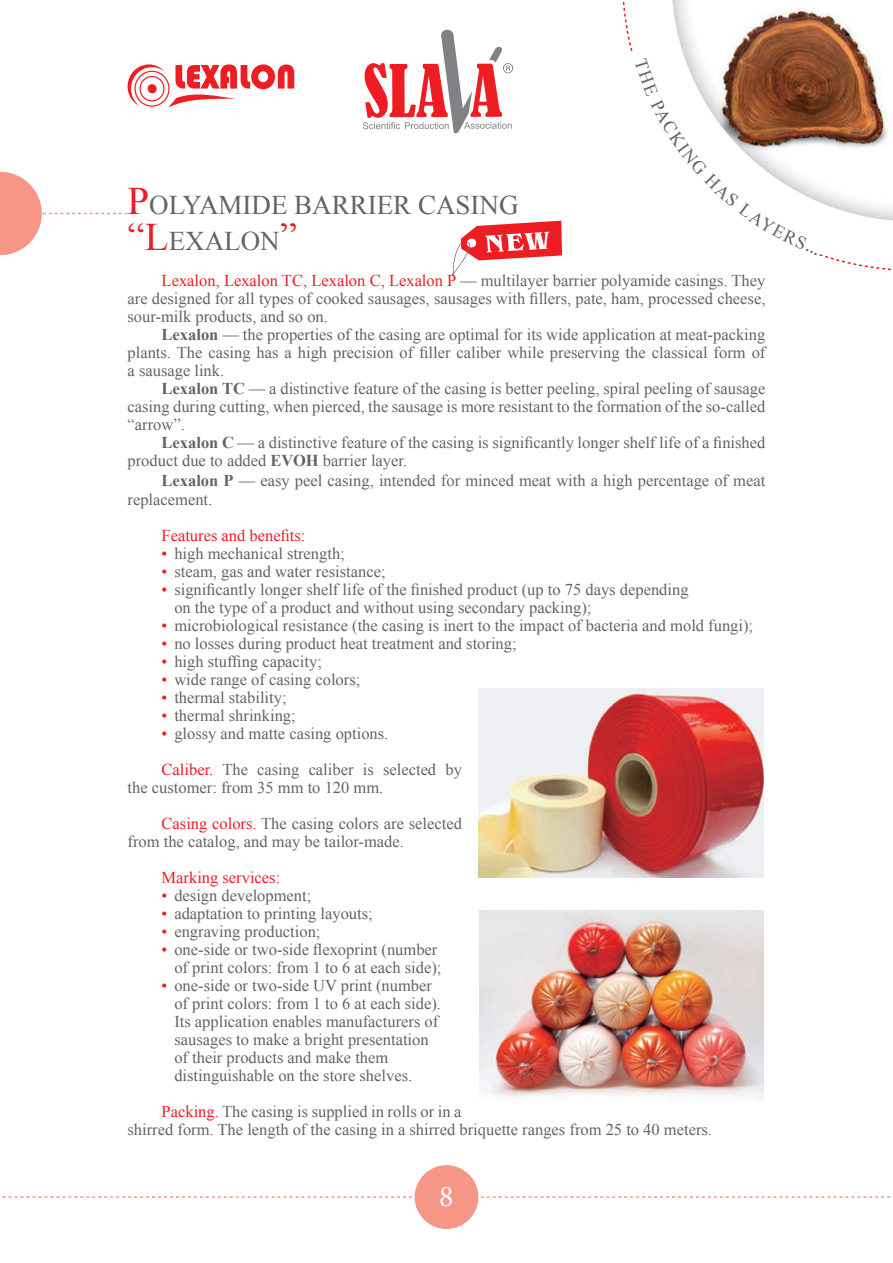
<style>
.page{position:relative;width:893px;height:1263px;background:#fff}
.page>*{position:absolute;margin:0;border:0;box-sizing:border-box;transform-origin:0 0}
.t1{font:30px "Minion Pro";color:#fff}
.t2{font:27px/36px "Times New Roman";color:#636366}
.t3{font:16.5px/18px "Times New Roman";color:#636366}
.t4{font:16.5px/19.8px "Times New Roman";color:#636466}
.t5{font:16.5px "Times New Roman";color:#ee1d23}
.s1{font-size:39px;color:#ee1d23}
.s2{color:#ee1d23}
.s3{font-weight:700}
.s4{font-weight:700;color:#636366}
.s5{color:#636366}
</style>
<div class="page">
<div style="left:415px;top:1165px;width:63px;height:64px;background:#f59687;border-radius:50%"></div>
<svg style="left:2px;top:1196px;width:889px;height:2px"></svg>
<svg style="left:363px;top:29px;width:150px;height:105px"></svg>
<svg style="left:0;top:172px;width:128px;height:83px"></svg>
<img style="left:836px;top:16px;width:57px;height:205px">
<svg style="left:128px;top:64px;width:166px;height:43px"></svg>
<img style="left:479px;top:689px;width:285px;height:189px">
<img style="left:479px;top:910px;width:285px;height:190px">
<svg style="left:451px;top:221px;width:111px;height:55px"></svg>
<svg style="left:622px;top:0;width:214px;height:260px"></svg>
<h2 class="t2" style="left:128px;top:189px;width:392px"><span class="s1">P</span>OLYAMIDE BARRIER CASING <span class="s1">“L</span>EXALON<span class="s1">”</span></h2>
<p class="t3" style="left:128px;top:273px;width:639px;text-align:justify;text-indent:34px"><span class="s2">Lexalon, Lexalon TC, Lexalon С, Lexalon P</span> — multilayer barrier polyamide casings. They are designed for all types of cooked sausages, sausages with fillers, pate, ham, processed cheese, sour-milk products, and so on.</p>
<p class="t3" style="left:128px;top:327px;width:639px;text-align:justify;text-indent:34px"><span class="s3">Lexalon</span> — the properties of the casing are optimal for its wide application at meat-packing plants. The casing has a high precision of filler caliber while preserving the classical form of a sausage link.</p>
<p class="t3" style="left:128px;top:381px;width:639px;text-align:justify;text-indent:34px"><span class="s3">Lexalon TC</span> — a distinctive feature of the casing is better peeling, spiral peeling of sausage casing during cutting, when pierced, the sausage is more resistant to the formation of the so-called “arrow”.</p>
<p class="t3" style="left:128px;top:433px;width:639px;text-indent:34px"><span class="s3">Lexalon С</span> — a distinctive feature of the casing is significantly longer shelf life of a finished product due to added <span class="s3">EVOH</span> barrier layer.</p>
<p class="t4" style="left:128px;top:472px;width:639px;text-indent:34px"><span class="s4">Lexalon P</span> <span class="s5">—</span> easy peel casing, intended for minced meat with a high percentage of meat replacement.</p>
<p class="t5" style="left:162px;top:525px;width:145px">Features and benefits:</p>
<p class="t3" style="left:162px;top:546px;width:185px"><span class="s2">•</span> high mechanical strength;</p>
<p class="t3" style="left:162px;top:564px;width:225px"><span class="s2">•</span> steam, gas and water resistance;</p>
<p class="t3" style="left:174px;top:581px;width:516px;text-indent:-13px"><span class="s2">•</span> significantly longer shelf life of the finished product (up to 75 days depending on the type of a product and without using secondary packing);</p>
<p class="t3" style="left:162px;top:617px;width:593px"><span class="s2">•</span> microbiological resistance (the casing is inert to the impact of bacteria and mold fungi);</p>
<p class="t3" style="left:162px;top:636px;width:357px"><span class="s2">•</span> no losses during product heat treatment and storing;</p>
<p class="t3" style="left:162px;top:653px;width:162px"><span class="s2">•</span> high stuffing capacity;</p>
<p class="t3" style="left:162px;top:672px;width:200px"><span class="s2">•</span> wide range of casing colors;</p>
<p class="t3" style="left:162px;top:690px;width:127px"><span class="s2">•</span> thermal stability;</p>
<p class="t3" style="left:162px;top:708px;width:136px"><span class="s2">•</span> thermal shrinking;</p>
<p class="t3" style="left:162px;top:717px;width:302px;line-height:36px"><span class="s2">•</span> glossy and matte casing options.<br><span class="s2">Caliber.</span> The casing caliber is selected by</p>
<p class="t3" style="left:162px;top:770px;width:302px;line-height:36px;text-indent:-34px">the customer: from 35 mm to 120 mm.<br><span class="s2">Casing colors.</span> The casing colors are selected</p>
<p class="t3" style="left:128px;top:834px;width:278px">from the catalog, and may be tailor-made.</p>
<p class="t5" style="left:162px;top:872px;width:120px">Marking services:</p>
<p class="t3" style="left:162px;top:888px;width:151px"><span class="s2">•</span> design development;</p>
<p class="t3" style="left:162px;top:906px;width:213px"><span class="s2">•</span> adaptation to printing layouts;</p>
<p class="t3" style="left:162px;top:924px;width:160px"><span class="s2">•</span> engraving production;</p>
<p class="t3" style="left:162px;top:941px;width:281px;text-align:right"><span class="s2">•</span> one-side or two-side flexoprint (number of print colors: from 1 to 6 at each side);</p>
<p class="t3" style="left:174px;top:977px;width:268px;text-indent:-13px"><span class="s2">•</span> one-side or two-side UV print (number of print colors: from 1 to 6 at each side).<br>Its application enables manufacturers of sausages to make a bright presentation of their products and make them distinguishable on the store shelves.</p>
<p class="t3" style="left:128px;top:1104px;width:586px;text-indent:34px"><span class="s2">Packing.</span> The casing is supplied in rolls or in a<br>shirred form. The length of the casing in a shirred briquette ranges from 25 to 40 meters.</p>
<h1 class="t1" style="left:439px;top:1178px;width:16px">8</h1>
</div>
